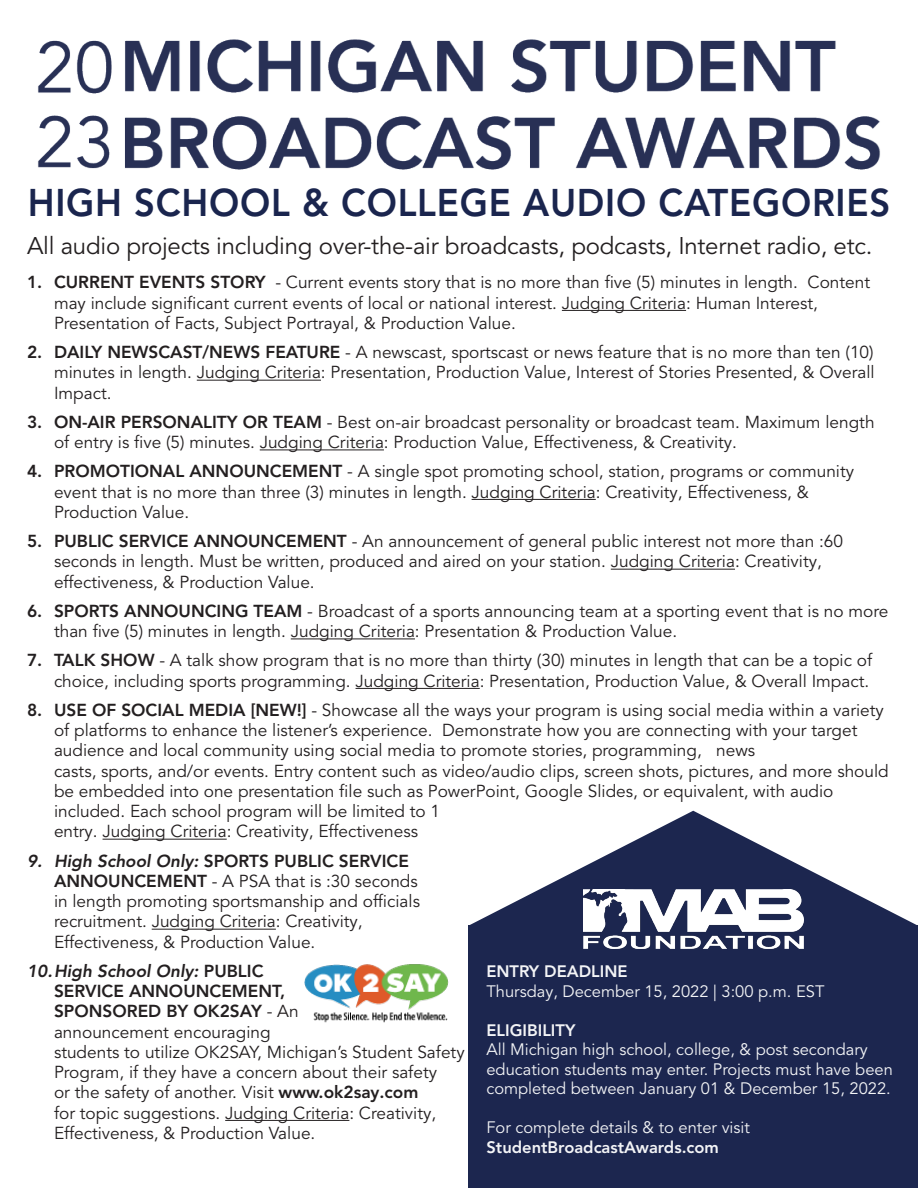
<style>
.page{position:relative;width:918px;height:1188px;background:#fff}
.page>*{position:absolute;margin:0;border:0;box-sizing:border-box;transform-origin:0 0}
.t1{font:800 38.25px "Avenir LT Pro";letter-spacing:.02em;color:#1a254e;scale:.95 1}
.t2{font:24px "Avenir LT Pro";letter-spacing:-.01em;color:#231f20}
.t3{font:17.25px/20.2px "Avenir LT Pro";color:#231f20}
.t4{font:16.5px/19.5px "Avenir LT Pro";color:#f3f4f6}
.t5{font:800 16.5px "Avenir LT Pro";color:#f3f4f6}
.s1{font-weight:800}
.s2{font-weight:800;font-style:italic}
</style>
<div class="page">
<div style="left:468px;top:926px;width:450px;height:262px;background:#1c264f"></div>
<svg style="left:468px;top:811px;width:450px;height:115px"></svg>
<hr style="left:562px;top:310px;width:124px;height:1px;background:#231f20">
<hr style="left:197px;top:380px;width:124px;height:1px;background:#231f20">
<hr style="left:260px;top:449px;width:124px;height:1px;background:#231f20">
<hr style="left:472px;top:499px;width:124px;height:1px;background:#231f20">
<hr style="left:611px;top:569px;width:124px;height:1px;background:#231f20">
<hr style="left:291px;top:638px;width:124px;height:1px;background:#231f20">
<hr style="left:356px;top:688px;width:124px;height:1px;background:#231f20">
<hr style="left:103px;top:839px;width:124px;height:1px;background:#231f20">
<hr style="left:152px;top:929px;width:124px;height:1px;background:#231f20">
<hr style="left:225px;top:1120px;width:124px;height:1px;background:#231f20">
<img style="left:583px;top:889px;width:220px;height:59px">
<img style="left:38px;top:39px;width:842px;height:131px">
<img style="left:304px;top:964px;width:145px;height:59px">
<p class="t1" style="left:28px;top:180px;width:909px">HIGH SCHOOL &amp; COLLEGE AUDIO CATEGORIES</p>
<p class="t2" style="left:27px;top:231px;width:847px">All audio projects including over-the-air broadcasts, podcasts, Internet radio, etc.</p>
<p class="t3" style="left:54px;top:273px;width:818px;text-indent:-27px"><span class="s1">1. CURRENT EVENTS STORY</span> - Current events story that is no more than five (5) minutes in length. Content may include significant current events of local or national interest. Judging Criteria: Human Interest,<br>Presentation of Facts, Subject Portrayal, &amp; Production Value.</p>
<p class="t3" style="left:54px;top:342px;width:822px;text-align:justify;text-indent:-27px"><span class="s1">2. DAILY NEWSCAST/NEWS FEATURE</span> - A newscast, sportscast or news feature that is no more than ten (10) minutes in length. Judging Criteria: Presentation, Production Value, Interest of Stories Presented, &amp; Overall Impact.</p>
<p class="t3" style="left:54px;top:412px;width:822px;text-indent:-27px"><span class="s1">3. ON-AIR PERSONALITY OR TEAM</span> - Best on-air broadcast personality or broadcast team. Maximum length of entry is five (5) minutes. Judging Criteria: Production Value, Effectiveness, &amp; Creativity.</p>
<p class="t3" style="left:54px;top:462px;width:802px;text-indent:-27px"><span class="s1">4. PROMOTIONAL ANNOUNCEMENT</span> - A single spot promoting school, station, programs or community event that is no more than three (3) minutes in length. Judging Criteria: Creativity, Effectiveness, &amp;<br>Production Value.</p>
<p class="t3" style="left:54px;top:531px;width:791px;text-indent:-27px"><span class="s1">5. PUBLIC SERVICE ANNOUNCEMENT</span> - An announcement of general public interest not more than :60 seconds in length. Must be written, produced and aired on your station. Judging Criteria: Creativity, effectiveness, &amp; Production Value.</p>
<p class="t3" style="left:54px;top:601px;width:836px;text-indent:-27px"><span class="s1">6. SPORTS ANNOUNCING TEAM</span> - Broadcast of a sports announcing team at a sporting event that is no more than five (5) minutes in length. Judging Criteria: Presentation &amp; Production Value.</p>
<p class="t3" style="left:27px;top:651px;width:847px;text-align:right"><span class="s1">7. TALK SHOW</span> - A talk show program that is no more than thirty (30) minutes in length that can be a topic of choice, including sports programming. Judging Criteria: Presentation, Production Value, &amp; Overall Impact.</p>
<p class="t3" style="left:54px;top:700px;width:836px;text-indent:-27px"><span class="s1">8. USE OF SOCIAL MEDIA [NEW!]</span> - Showcase all the ways your program is using social media within a variety of platforms to enhance the listener’s experience. Demonstrate how you are connecting with your target audience and local community using social media to promote stories, programming, news<br>casts, sports, and/or events. Entry content such as video/audio clips, screen shots, pictures, and more should be embedded into one presentation file such as PowerPoint, Google Slides, or equivalent, with audio included. Each school program will be limited to 1<br>entry. Judging Criteria: Creativity, Effectiveness</p>
<p class="t3" style="left:54px;top:851px;width:368px;text-indent:-27px"><span class="s2">9. High School Only:</span> <span class="s1">SPORTS PUBLIC SERVICE ANNOUNCEMENT</span> - A PSA that is :30 seconds in length promoting sportsmanship and officials recruitment. Judging Criteria: Creativity, Effectiveness, &amp; Production Value.</p>
<p class="t3" style="left:54px;top:961px;width:412px;text-indent:-27px"><span class="s2">10.High School Only:</span> <span class="s1">PUBLIC<br>SERVICE ANNOUNCEMENT,<br>SPONSORED BY OK2SAY</span> - An<br>announcement encouraging<br>students to utilize OK2SAY, Michigan’s Student Safety Program, if they have a concern about their safety<br>or the safety of another. Visit <span class="s1">www.ok2say.com<br></span>for topic suggestions. Judging Criteria: Creativity, Effectiveness, &amp; Production Value.</p>
<p class="t5" style="left:486px;top:962px;width:143px">ENTRY DEADLINE</p>
<p class="t4" style="left:486px;top:982px;width:340px">Thursday, December 15, 2022 | 3:00 p.m. EST</p>
<p class="t5" style="left:486px;top:1020px;width:90px">ELIGIBILITY</p>
<p class="t4" style="left:486px;top:1040px;width:408px">All Michigan high school, college, &amp; post secondary education students may enter. Projects must have been completed between January 01 &amp; December 15, 2022.</p>
<p class="t4" style="left:486px;top:1118px;width:265px">For complete details &amp; to enter visit<br><span class="s1">StudentBroadcastAwards.com</span></p>
</div>
